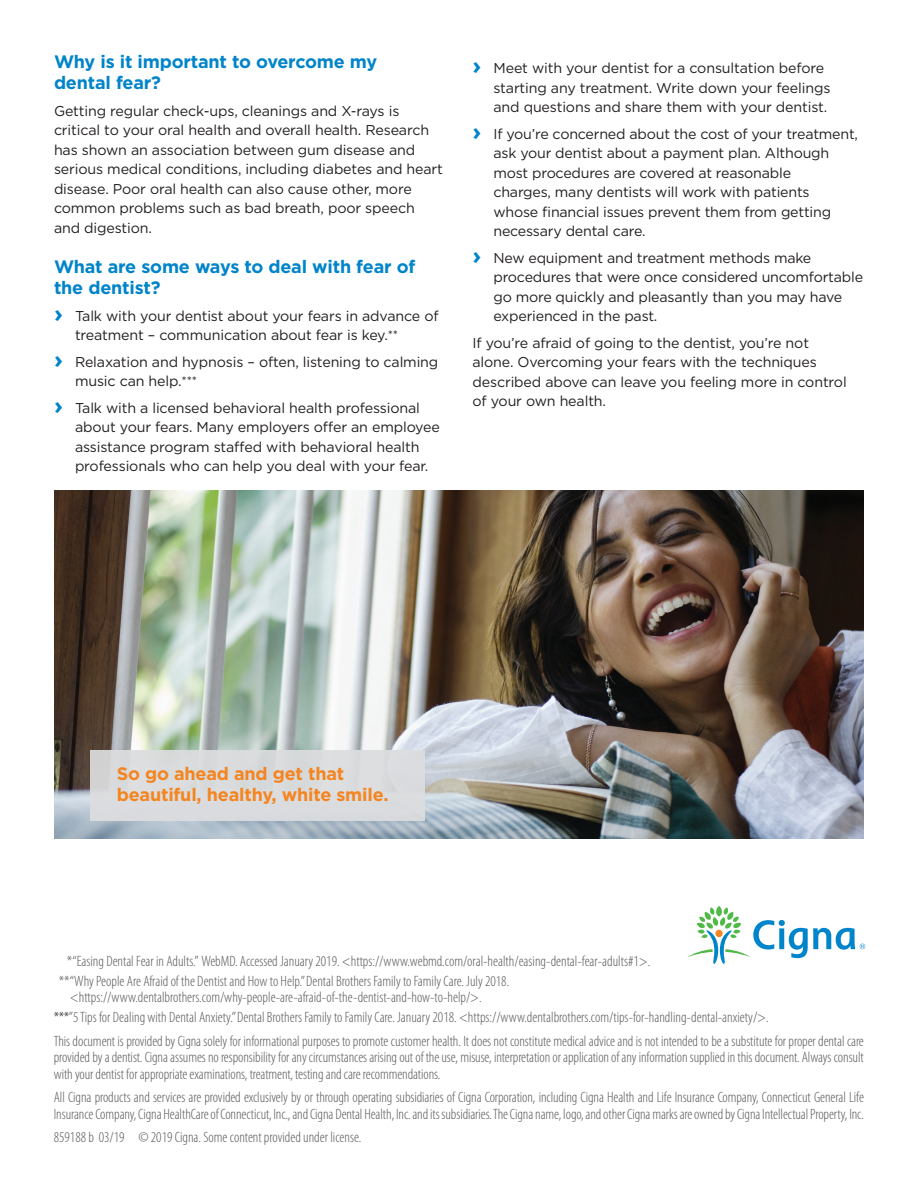
<style>
.page{position:relative;width:918px;height:1188px;background:#fff}
.page>*{position:absolute;margin:0;border:0;box-sizing:border-box;transform-origin:0 0}
.t1{font:700 18px/21px "Gotham";letter-spacing:-.01em;color:#0084ca}
.t2{font:700 18px/21px "Gotham";letter-spacing:-.01em;color:#f58520}
.t3{font:300 condensed 15px/16.5px "Myriad Pro";letter-spacing:-.005em;color:#57585a}
.t4{font:14.25px/19.5px "Gotham";letter-spacing:-.01em;color:#231f20}
.s1{font-weight:700;font-size:24px;color:#0084ca}
.s2{font-size:12.3px}
.s3{color:#231f20}
</style>
<div class="page">
<svg style="left:688px;top:906px;width:177px;height:58px"></svg>
<img style="left:54px;top:490px;width:810px;height:349px">
<div style="left:90px;top:750px;width:334px;height:71px;background:#dcdddf"></div>
<p class="t1" style="left:54px;top:51px;width:325px">Why is it important to overcome my dental fear?</p>
<p class="t4" style="left:54px;top:101px;width:391px">Getting regular check-ups, cleanings and X-rays is critical to your oral health and overall health. Research has shown an association between gum disease and serious medical conditions, including diabetes and heart disease. Poor oral health can also cause other, more common problems such as bad breath, poor speech and digestion.</p>
<p class="t1" style="left:54px;top:256px;width:363px">What are some ways to deal with fear of the dentist?</p>
<p class="t4" style="left:75px;top:306px;width:365px;text-indent:-21px"><span class="s1">›</span> Talk with your dentist about your fears in advance of treatment – communication about fear is key.<span class="s2">**</span></p>
<p class="t4" style="left:75px;top:352px;width:365px;text-indent:-21px"><span class="s1">›</span> Relaxation and hypnosis – often, listening to calming music can help.<span class="s2">***</span></p>
<p class="t4" style="left:75px;top:398px;width:366px;text-indent:-21px"><span class="s1">›</span> Talk with a licensed behavioral health professional about your fears. Many employers offer an employee assistance program staffed with behavioral health professionals who can help you deal with your fear.</p>
<p class="t4" style="left:494px;top:58px;width:338px;text-indent:-21px"><span class="s1">›</span> Meet with your dentist for a consultation before starting any treatment. Write down your feelings and questions and share them with your dentist.</p>
<p class="t4" style="left:494px;top:124px;width:366px;text-indent:-21px"><span class="s1">›</span> If you’re concerned about the cost of your treatment, ask your dentist about a payment plan. Although most procedures are covered at reasonable<br>charges, many dentists will work with patients whose financial issues prevent them from getting necessary dental care.</p>
<p class="t4" style="left:494px;top:248px;width:371px;text-indent:-21px"><span class="s1">›</span> New equipment and treatment methods make procedures that were once considered uncomfortable go more quickly and pleasantly than you may have experienced in the past.</p>
<p class="t4" style="left:472px;top:333px;width:376px">If you’re afraid of going to the dentist, you’re not alone. Overcoming your fears with the techniques described above can leave you feeling more in control of your own health.</p>
<p class="t2" style="left:117px;top:763px;width:273px">So go ahead and get that beautiful, healthy, white smile.</p>
<p class="t3" style="left:59px;top:951px;width:593px;line-height:20px;text-indent:8px">*“Easing Dental Fear in Adults.” WebMD. Accessed January 2019. &lt;https://www.webmd.com/oral-health/easing-dental-fear-adults#1&gt;. ** “Why People Are Afraid of the Dentist and How to Help.” Dental Brothers Family to Family Care. July 2018.</p>
<p class="t3" style="left:54px;top:988px;width:716px;line-height:20px;text-indent:16px">&lt;https://www.dentalbrothers.com/why-people-are-afraid-of-the-dentist-and-how-to-help/&gt;.<br><span class="s3">***</span>”5 Tips for Dealing with Dental Anxiety.” Dental Brothers Family to Family Care. January 2018. &lt;https://www.dentalbrothers.com/tips-for-handling-dental-anxiety/&gt;.</p>
<p class="t3" style="left:54px;top:1033px;width:812px;text-align:justify">This document is provided by Cigna solely for informational purposes to promote customer health. It does not constitute medical advice and is not intended to be a substitute for proper dental care provided by a dentist. Cigna assumes no responsibility for any circumstances arising out of the use, misuse, interpretation or application of any information supplied in this document. Always consult with your dentist for appropriate examinations, treatment, testing and care recommendations.</p>
<p class="t3" style="left:54px;top:1089px;width:812px">All Cigna products and services are provided exclusively by or through operating subsidiaries of Cigna Corporation, including Cigna Health and Life Insurance Company, Connecticut General Life<br>Insurance Company, Cigna HealthCare of Connecticut, Inc., and Cigna Dental Health, Inc. and its subsidiaries. The Cigna name, logo, and other Cigna marks are owned by Cigna Intellectual Property, Inc.</p>
<p class="t3" style="left:54px;top:1129px;width:309px">859188 b 03/19 © 2019 Cigna. Some content provided under license.</p>
</div>
